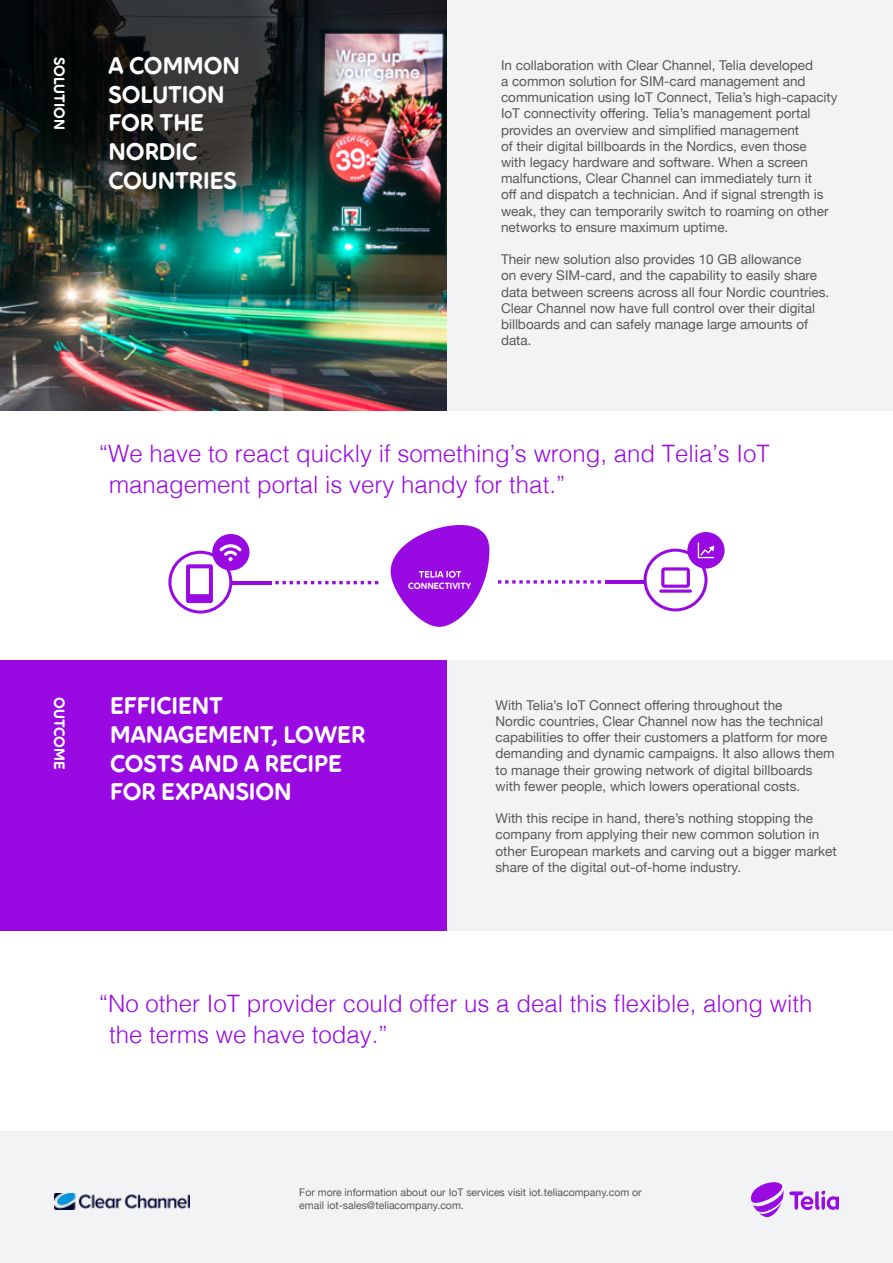
<style>
.page{position:relative;width:893px;height:1263px;background:#fff}
.page>*{position:absolute;margin:0;border:0;box-sizing:border-box;transform-origin:0 0}
.t1{font:300 24px/31.5px "Helvetica";color:#990ae3}
.t2{font:24px/28.8px "Pebble";color:#fff}
.t3{font:15px "Pebble";color:#fff}
.t4{font:13.5px/16.2px "Helvetica Neue";color:#58595b}
.t5{font:10.5px/12.6px "Helvetica Neue";color:#58595b}
.t6{font:9px "Pebble";color:#fff}
</style>
<div class="page">
<div style="left:406px;top:660px;width:487px;height:271px;background:#f1f3f4"></div>
<div style="left:0;top:1131px;width:893px;height:132px;background:#f1f3f4"></div>
<svg style="left:751px;top:1182px;width:88px;height:35px"></svg>
<div style="left:0;top:660px;width:446px;height:271px;background:#990ae3"></div>
<div style="left:445px;top:0;width:448px;height:411px;background:#f1f3f4"></div>
<img style="left:1px;top:0;width:445px;height:411px">
<svg style="left:391px;top:525px;width:98px;height:102px"></svg>
<hr style="left:231px;top:581px;width:40px;height:3px;background:#990ae3">
<svg style="left:275px;top:581px;width:103px;height:3px"></svg>
<hr style="left:605px;top:580px;width:40px;height:4px;background:#990ae3">
<svg style="left:498px;top:580px;width:103px;height:4px"></svg>
<div style="left:212px;top:534px;width:37px;height:36px;background:#990ae3;border-radius:50%"></div>
<div style="left:687px;top:532px;width:38px;height:36px;background:#990ae3;border-radius:50%"></div>
<svg style="left:644px;top:542px;width:70px;height:69px"></svg>
<svg style="left:168px;top:544px;width:74px;height:69px"></svg>
<img style="left:0;top:0;width:343px;height:272px">
<img style="left:55px;top:1193px;width:134px;height:17px">
<p class="t3" style="left:69px;top:57px;width:74px;rotate:90deg">SOLUTION</p>
<h1 class="t2" style="left:108px;top:51px;width:133px">A COMMON<br>SOLUTION<br>FOR THE<br>NORDIC<br>COUNTRIES</h1>
<p class="t4" style="left:501px;top:58px;width:338px">In collaboration with Clear Channel, Telia developed<br>a common solution for SIM-card management and communication using IoT Connect, Telia’s high-capacity IoT connectivity offering. Telia’s management portal provides an overview and simplified management<br>of their digital billboards in the Nordics, even those<br>with legacy hardware and software. When a screen malfunctions, Clear Channel can immediately turn it<br>off and dispatch a technician. And if signal strength is weak, they can temporarily switch to roaming on other networks to ensure maximum uptime.</p>
<p class="t4" style="left:501px;top:252px;width:330px">Their new solution also provides 10 GB allowance<br>on every SIM-card, and the capability to easily share data between screens across all four Nordic countries.<br>Clear Channel now have full control over their digital billboards and can safely manage large amounts of data.</p>
<h1 class="t1" style="left:109px;top:436px;width:662px;text-indent:-10px">“We have to react quickly if something’s wrong, and Telia’s IoT management portal is very handy for that.”</h1>
<p class="t6" style="left:408px;top:580px;width:64px">CONNECTIVITY</p>
<p class="t3" style="left:69px;top:697px;width:74px;rotate:90deg">OUTCOME</p>
<h1 class="t2" style="left:110px;top:691px;width:257px">EFFICIENT<br>MANAGEMENT, LOWER<br>COSTS AND A RECIPE<br>FOR EXPANSION</h1>
<p class="t4" style="left:496px;top:698px;width:341px">With Telia’s IoT Connect offering throughout the<br>Nordic countries, Clear Channel now has the technical capabilities to offer their customers a platform for more demanding and dynamic campaigns. It also allows them to manage their growing network of digital billboards with fewer people, which lowers operational costs.</p>
<p class="t4" style="left:496px;top:811px;width:343px">With this recipe in hand, there’s nothing stopping the company from applying their new common solution in other European markets and carving out a bigger market share of the digital out-of-home industry.</p>
<h1 class="t1" style="left:109px;top:986px;width:705px;text-indent:-10px">“No other IoT provider could offer us a deal this flexible, along with the terms we have today.”</h1>
<p class="t5" style="left:299px;top:1187px;width:344px">For more information about our IoT services visit iot.teliacompany.com or email iot-sales@teliacompany.com.</p>
</div>
